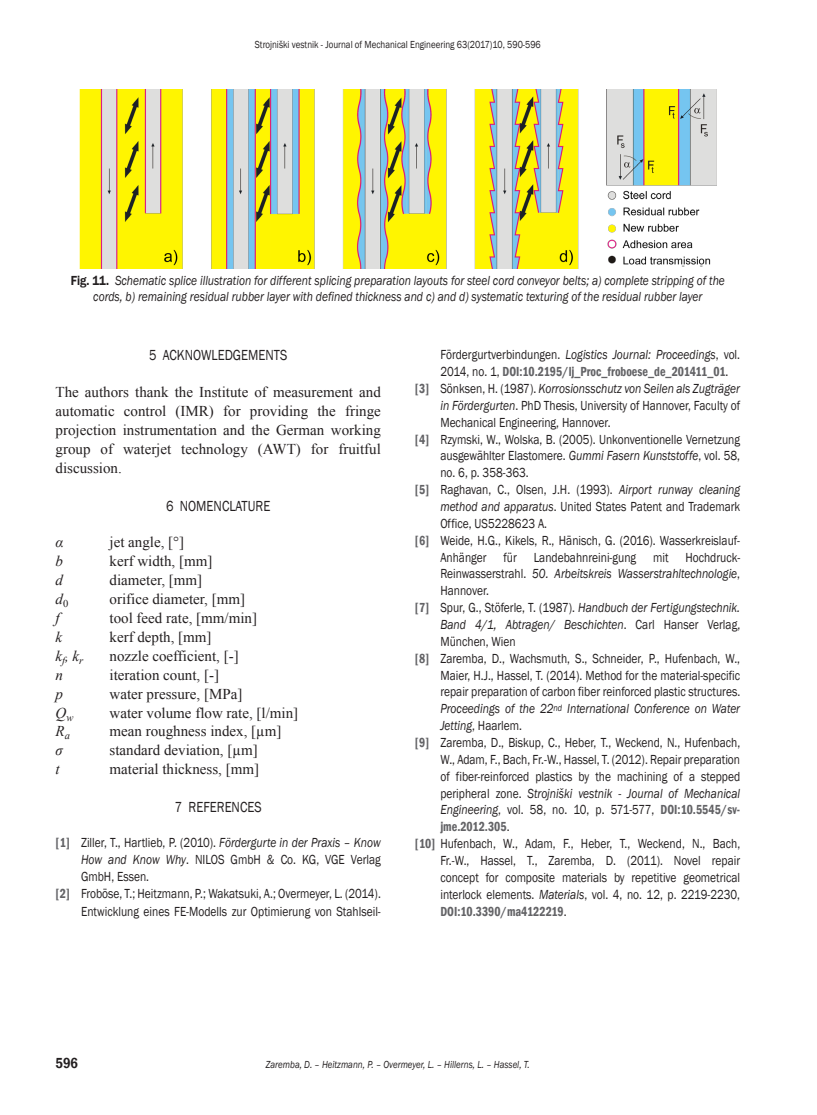
<style>
.page{position:relative;width:817px;height:1115px;background:#fff}
.page>*{position:absolute;margin:0;border:0;box-sizing:border-box;transform-origin:0 0}
.t1{font:15px/18.9px "Times New Roman";color:#231f20;text-align:justify}
.t2{font:15px "Franklin Gothic";color:#231f20;scale:.85 1}
.t3{font:italic 15px "Times New Roman";color:#231f20}
.t4{font:600 15px "Franklin Gothic";color:#231f20;scale:.85 1}
.t5{font:13.5px "Franklin Gothic";color:#231f20;scale:.85 1}
.t6{font:italic 13.5px/16.2px "Franklin Gothic";color:#231f20;text-align:center;scale:.85 1}
.t7{font:600 condensed 13.5px "Franklin Gothic";color:#636366;scale:.9 1}
.t8{font:13.5px "Franklin Gothic";letter-spacing:-.025em;color:#231f20;scale:.85 1}
.t9{font:10.5px "Franklin Gothic";color:#231f20;scale:.85 1}
.t10{font:italic 10.5px "Franklin Gothic";color:#231f20;scale:.85 1}
.s1{font-weight:600;font-style:normal}
.s2{font-weight:600;font-stretch:condensed;color:#636366}
.s3{font-style:italic}
.s4{font-weight:400;font-stretch:normal;color:#231f20}
.s5{font-weight:600;font-style:normal;font-stretch:condensed;color:#636366}
.s6{font-style:normal}
</style>
<div class="page">
<img style="left:79px;top:90px;width:637px;height:178px">
<p class="t9" style="left:255px;top:38px;width:338px">Strojniški vestnik - Journal of Mechanical Engineering 63(2017)10, 590-596</p>
<p class="t6" style="left:71px;top:272px;width:771px"><span class="s1">Fig. 11.</span> Schematic splice illustration for different splicing preparation layouts for steel cord conveyor belts; a) complete stripping of the cords, b) remaining residual rubber layer with defined thickness and c) and d) systematic texturing of the residual rubber layer</p>
<p class="t2" style="left:149px;top:346px;width:164px">5 ACKNOWLEDGEMENTS</p>
<p class="t1" style="left:56px;top:382px;width:327px">The authors thank the Institute of measurement and automatic control (IMR) for providing the fringe projection instrumentation and the German working group of waterjet technology (AWT) for fruitful discussion.</p>
<p class="t2" style="left:166px;top:496px;width:124px">6 NOMENCLATURE</p>
<p class="t3" style="left:56px;top:532px;width:9px">α</p>
<p class="t1" style="left:110px;top:532px;width:76px">jet angle, [°]</p>
<p class="t3" style="left:56px;top:551px;width:9px">b</p>
<p class="t1" style="left:110px;top:551px;width:104px">kerf width, [mm]</p>
<p class="t3" style="left:56px;top:570px;width:9px">d</p>
<p class="t1" style="left:110px;top:570px;width:94px">diameter, [mm]</p>
<p class="t3" style="left:56px;top:588px;width:14px">d<sub>0</sub></p>
<p class="t1" style="left:110px;top:589px;width:137px">orifice diameter, [mm]</p>
<p class="t3" style="left:56px;top:607px;width:6px">f</p>
<p class="t1" style="left:110px;top:608px;width:149px">tool feed rate, [mm/min]</p>
<p class="t3" style="left:56px;top:626px;width:8px">k</p>
<p class="t1" style="left:110px;top:627px;width:104px">kerf depth, [mm]</p>
<p class="t3" style="left:56px;top:645px;width:29px">k<sub>f</sub>, k<sub>r</sub></p>
<p class="t1" style="left:110px;top:646px;width:131px">nozzle coefficient, [-]</p>
<p class="t3" style="left:56px;top:664px;width:9px">n</p>
<p class="t1" style="left:110px;top:664px;width:111px">iteration count, [-]</p>
<p class="t3" style="left:56px;top:683px;width:9px">p</p>
<p class="t1" style="left:110px;top:683px;width:134px">water pressure, [MPa]</p>
<p class="t3" style="left:56px;top:702px;width:19px">Q<sub>w</sub></p>
<p class="t1" style="left:110px;top:702px;width:190px">water volume flow rate, [l/min]</p>
<p class="t3" style="left:56px;top:721px;width:16px">R<sub>a</sub></p>
<p class="t1" style="left:110px;top:721px;width:173px">mean roughness index, [µm]</p>
<p class="t3" style="left:56px;top:740px;width:9px">σ</p>
<p class="t1" style="left:110px;top:740px;width:150px">standard deviation, [µm]</p>
<p class="t3" style="left:56px;top:759px;width:6px">t</p>
<p class="t1" style="left:110px;top:759px;width:151px">material thickness, [mm]</p>
<p class="t2" style="left:175px;top:797px;width:104px">7 REFERENCES</p>
<p class="t5" style="left:56px;top:834px;width:384px"><span class="s2">[1]</span> Ziller, T., Hartlieb, P. (2010). <span class="s3">Fördergurte in der Praxis – Know</span></p>
<p class="t5" style="left:81px;top:851px;width:354px"><span class="s3">How and Know Why</span>. NILOS GmbH &amp; Co. KG, VGE Verlag</p>
<p class="t5" style="left:81px;top:868px;width:82px">GmbH, Essen.</p>
<p class="t5" style="left:56px;top:885px;width:384px"><span class="s2">[2]</span> Froböse, T.; Heitzmann, P.; Wakatsuki, A.; Overmeyer, L. (2014).</p>
<p class="t5" style="left:81px;top:902px;width:354px">Entwicklung eines FE-Modells zur Optimierung von Stahlseil-</p>
<p class="t5" style="left:440px;top:346px;width:354px">Fördergurtverbindungen. <span class="s3">Logistics Journal: Proceedings</span>, vol.</p>
<p class="t7" style="left:440px;top:362px;width:322px"><span class="s4">2014, no. 1,</span> DOI:10.2195/lj_Proc_froboese_de_201411_01<span class="s4">.</span></p>
<p class="t6" style="left:415px;top:380px;width:384px"><span class="s5">[3]</span> <span class="s6">Sönksen, H. (1987).</span> Korrosionsschutz von Seilen als Zugträger</p>
<p class="t5" style="left:440px;top:397px;width:354px"><span class="s3">in Fördergurten</span>. PhD Thesis, University of Hannover, Faculty of</p>
<p class="t5" style="left:440px;top:414px;width:202px">Mechanical Engineering, Hannover.</p>
<p class="t5" style="left:415px;top:430px;width:384px"><span class="s2">[4]</span> Rzymski, W., Wolska, B. (2005). Unkonventionelle Vernetzung</p>
<p class="t5" style="left:440px;top:447px;width:354px">ausgewählter Elastomere. <span class="s3">Gummi Fasern Kunststoffe</span>, vol. 58,</p>
<p class="t5" style="left:440px;top:464px;width:105px">no. 6, p. 358-363.</p>
<p class="t5" style="left:415px;top:481px;width:384px"><span class="s2">[5]</span> Raghavan, C., Olsen, J.H. (1993). <span class="s3">Airport runway cleaning</span></p>
<p class="t5" style="left:440px;top:498px;width:354px"><span class="s3">method and apparatus</span>. United States Patent and Trademark</p>
<p class="t5" style="left:440px;top:515px;width:127px">Office, US5228623 A.</p>
<p class="t5" style="left:415px;top:532px;width:384px"><span class="s2">[6]</span> Weide, H.G., Kikels, R., Hänisch, G. (2016). Wasserkreislauf-</p>
<p class="t5" style="left:440px;top:548px;width:354px">Anhänger für Landebahnreini-gung mit Hochdruck-</p>
<p class="t6" style="left:440px;top:566px;width:354px"><span class="s6">Reinwasserstrahl.</span> 50. Arbeitskreis Wasserstrahltechnologie<span class="s6">,</span></p>
<p class="t5" style="left:440px;top:582px;width:59px">Hannover.</p>
<p class="t6" style="left:415px;top:599px;width:384px"><span class="s5">[7]</span> <span class="s6">Spur, G., Stöferle, T. (1987).</span> Handbuch der Fertigungstechnik.</p>
<p class="t6" style="left:440px;top:616px;width:354px">Band 4/1, Abtragen/ Beschichten<span class="s6">. Carl Hanser Verlag,</span></p>
<p class="t5" style="left:440px;top:633px;width:90px">München, Wien</p>
<p class="t5" style="left:415px;top:649px;width:384px"><span class="s2">[8]</span> Zaremba, D., Wachsmuth, S., Schneider, P., Hufenbach, W.,</p>
<p class="t5" style="left:440px;top:666px;width:354px">Maier, H.J., Hassel, T. (2014). Method for the material-specific</p>
<p class="t5" style="left:440px;top:683px;width:354px">repair preparation of carbon fiber reinforced plastic structures.</p>
<p class="t6" style="left:440px;top:701px;width:354px">Proceedings of the 22<sup>nd</sup> International Conference on Water</p>
<p class="t5" style="left:440px;top:717px;width:98px"><span class="s3">Jetting</span>, Haarlem.</p>
<p class="t5" style="left:415px;top:734px;width:384px"><span class="s2">[9]</span> Zaremba, D., Biskup, C., Heber, T., Weckend, N., Hufenbach,</p>
<p class="t5" style="left:440px;top:751px;width:354px">W., Adam, F., Bach, Fr.-W., Hassel, T. (2012). Repair preparation</p>
<p class="t5" style="left:440px;top:767px;width:354px">of fiber-reinforced plastics by the machining of a stepped</p>
<p class="t6" style="left:440px;top:785px;width:354px"><span class="s6">peripheral zone.</span> Strojniški vestnik - Journal of Mechanical</p>
<p class="t8" style="left:440px;top:801px;width:354px"><span class="s3">Engineering</span>, vol. 58, no. 10, p. 571-577, <span class="s2">DOI:10.5545/sv-</span></p>
<p class="t7" style="left:440px;top:817px;width:78px">jme.2012.305<span class="s4">.</span></p>
<p class="t5" style="left:415px;top:835px;width:384px"><span class="s2">[10]</span> Hufenbach, W., Adam, F., Heber, T., Weckend, N., Bach,</p>
<p class="t5" style="left:440px;top:852px;width:354px">Fr.-W., Hassel, T., Zaremba, D. (2011). Novel repair</p>
<p class="t5" style="left:440px;top:869px;width:354px">concept for composite materials by repetitive geometrical</p>
<p class="t5" style="left:440px;top:885px;width:354px">interlock elements. <span class="s3">Materials</span>, vol. 4, no. 12, p. 2219-2230,</p>
<p class="t7" style="left:440px;top:902px;width:142px">DOI:10.3390/ma4122219<span class="s4">.</span></p>
<p class="t4" style="left:56px;top:1053px;width:28px">596</p>
<p class="t10" style="left:266px;top:1057px;width:312px">Zaremba, D. – Heitzmann, P. – Overmeyer, L. – Hillerns, L. – Hassel, T.</p>
</div>
